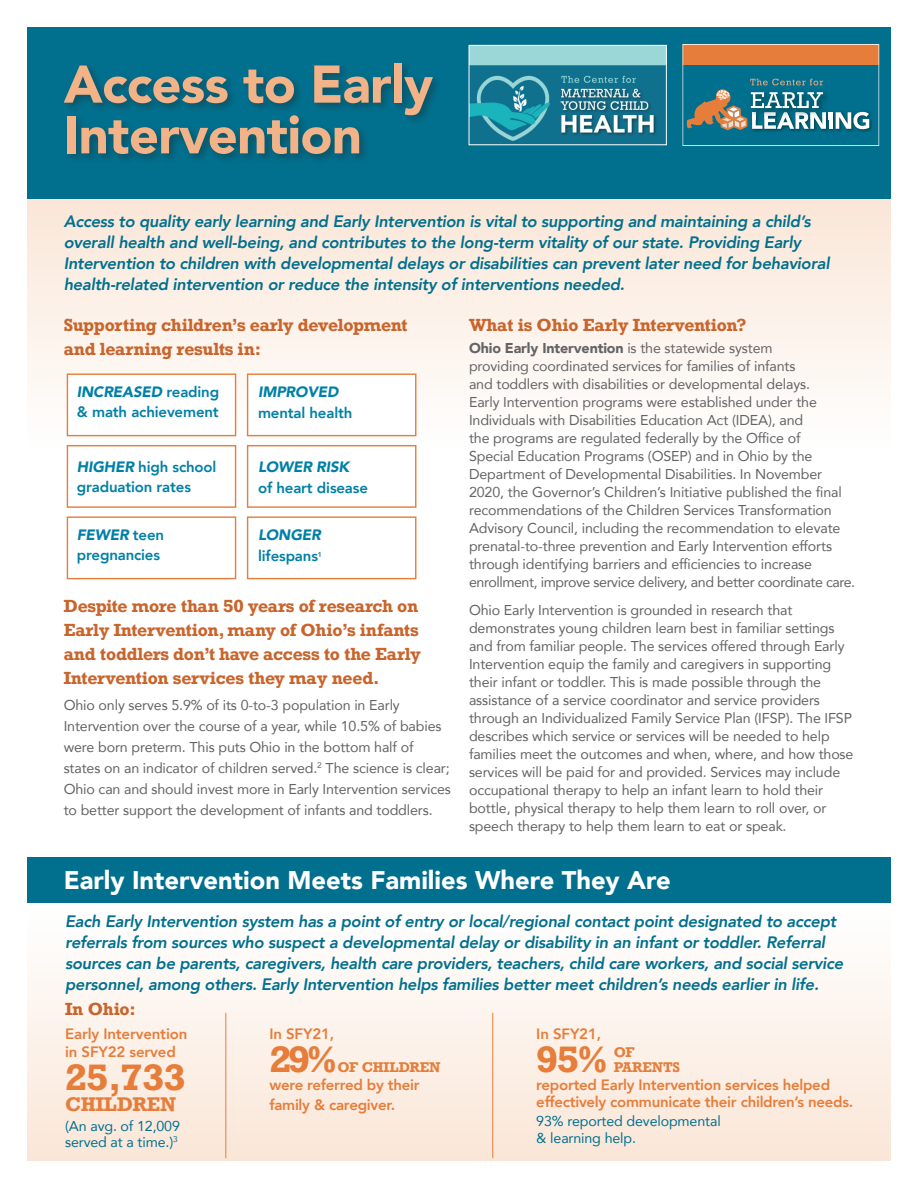
<style>
.page{position:relative;width:918px;height:1188px;background:#fff}
.page>*{position:absolute;margin:0;border:0;box-sizing:border-box;transform-origin:0 0}
.t1{font:900 52.5px/50.7px "Avenir";letter-spacing:-.01em;color:#f1b387}
.t2{font:700 34.5px "Rockwell";letter-spacing:-.01em;color:#e67d3a}
.t3{font:900 25.5px "Avenir";color:#fff}
.t4{font:700 18.6px "Rockwell";letter-spacing:-.01em;color:#e67d3a}
.t5{font:italic 800 16.5px/21px "Avenir";letter-spacing:-.015em;color:#01708e}
.t6{font:700 16.5px/24px "Rockwell";letter-spacing:-.02em;color:#c9652c}
.t7{font:800 15px/18px "Avenir";letter-spacing:-.015em;color:#e67d3a}
.t8{font:800 15px/19.5px "Avenir";letter-spacing:-.01em;color:#0080a6}
.t9{font:italic 900 15px "Avenir";letter-spacing:-.01em;color:#0080a6}
.t10{font:14.25px/18px "Avenir";letter-spacing:-.01em;color:#636366}
.t11{font:14.25px/16.5px "Avenir";letter-spacing:-.01em;color:#01708e}
.t12{font:700 13.2px/15.6px "Rockwell";letter-spacing:-.01em;color:#e67d3a}
.s1{font-weight:900}
.s2{font-weight:900;font-style:italic}
</style>
<div class="page">
<div style="left:27px;top:891px;width:864px;height:270px;background:linear-gradient(to bottom,#fff,#fae6d7)"></div>
<div style="left:27px;top:199px;width:864px;height:270px;background:linear-gradient(to bottom,#fae6d7,#fff)"></div>
<div style="left:27px;top:27px;width:864px;height:172px;background:#01708e"></div>
<div style="left:60px;top:59px;width:383px;height:106px;background:#231f20;opacity:.4"></div>
<div style="left:27px;top:857px;width:864px;height:46px;background:#01708e"></div>
<svg style="left:683px;top:44px;width:196px;height:102px"></svg>
<hr style="left:226px;top:1013px;width:1px;height:145px;background:#e67d3a">
<hr style="left:493px;top:1013px;width:1px;height:145px;background:#e67d3a">
<div style="left:67px;top:373px;width:169px;height:63px;background:#fff;border:1px solid #e67d3a"></div>
<div style="left:247px;top:373px;width:169px;height:63px;background:#fff;border:1px solid #e67d3a"></div>
<div style="left:247px;top:445px;width:169px;height:63px;background:#fff;border:1px solid #e67d3a"></div>
<div style="left:247px;top:516px;width:169px;height:63px;background:#fff;border:1px solid #e67d3a"></div>
<div style="left:67px;top:445px;width:169px;height:63px;background:#fff;border:1px solid #e67d3a"></div>
<div style="left:67px;top:516px;width:169px;height:63px;background:#fff;border:1px solid #e67d3a"></div>
<img style="left:471px;top:47px;width:194px;height:96px">
<div style="left:469px;top:45px;width:198px;height:100px;border:1px solid #fff"></div>
<h1 class="t1" style="left:64px;top:58px;width:371px">Access to Early<br>Intervention</h1>
<p class="t5" style="left:64px;top:210px;width:768px">Access to quality early learning and Early Intervention is vital to supporting and maintaining a child’s overall health and well-being, and contributes to the long-term vitality of our state. Providing Early Intervention to children with developmental delays or disabilities can prevent later need for behavioral health-related intervention or reduce the intensity of interventions needed.</p>
<p class="t6" style="left:64px;top:313px;width:345px">Supporting children’s early development and learning results in:</p>
<p class="t6" style="left:469px;top:313px;width:279px">What is Ohio Early Intervention?</p>
<p class="t10" style="left:469px;top:338px;width:388px"><span class="s1">Ohio Early Intervention</span> is the statewide system<br>providing coordinated services for families of infants<br>and toddlers with disabilities or developmental delays.<br>Early Intervention programs were established under the Individuals with Disabilities Education Act (IDEA), and<br>the programs are regulated federally by the Office of<br>Special Education Programs (OSEP) and in Ohio by the Department of Developmental Disabilities. In November 2020, the Governor’s Children’s Initiative published the final recommendations of the Children Services Transformation Advisory Council, including the recommendation to elevate prenatal-to-three prevention and Early Intervention efforts through identifying barriers and efficiencies to increase enrollment, improve service delivery, and better coordinate care.</p>
<p class="t10" style="left:469px;top:601px;width:386px">Ohio Early Intervention is grounded in research that demonstrates young children learn best in familiar settings and from familiar people. The services offered through Early Intervention equip the family and caregivers in supporting their infant or toddler. This is made possible through the assistance of a service coordinator and service providers through an Individualized Family Service Plan (IFSP). The IFSP describes which service or services will be needed to help families meet the outcomes and when, where, and how those services will be paid for and provided. Services may include occupational therapy to help an infant learn to hold their bottle, physical therapy to help them learn to roll over, or speech therapy to help them learn to eat or speak.</p>
<p class="t8" style="left:77px;top:382px;width:144px"><span class="s2">INCREASED</span> reading &amp; math achievement</p>
<p class="t9" style="left:258px;top:380px;width:82px">IMPROVED</p>
<p class="t8" style="left:258px;top:403px;width:96px">mental health</p>
<p class="t8" style="left:77px;top:457px;width:141px"><span class="s2">HIGHER</span> high school graduation rates</p>
<p class="t9" style="left:258px;top:455px;width:93px">LOWER RISK</p>
<p class="t8" style="left:258px;top:478px;width:111px">of heart disease</p>
<p class="t8" style="left:77px;top:525px;width:89px"><span class="s2">FEWER</span> teen pregnancies</p>
<p class="t8" style="left:258px;top:525px;width:65px;line-height:21px"><span class="s2">LONGER </span>lifespans<sup>1</sup></p>
<p class="t6" style="left:64px;top:594px;width:359px">Despite more than 50 years of research on Early Intervention, many of Ohio’s infants and toddlers don’t have access to the Early Intervention services they may need.</p>
<p class="t10" style="left:64px;top:694px;width:389px;line-height:21px">Ohio only serves 5.9% of its 0-to-3 population in Early Intervention over the course of a year, while 10.5% of babies were born preterm. This puts Ohio in the bottom half of states on an indicator of children served.<sup>2</sup> The science is clear; Ohio can and should invest more in Early Intervention services to better support the development of infants and toddlers.</p>
<h3 class="t3" style="left:64px;top:858px;width:609px">Early Intervention Meets Families Where They Are</h3>
<p class="t5" style="left:65px;top:911px;width:780px">Each Early Intervention system has a point of entry or local/regional contact point designated to accept referrals from sources who suspect a developmental delay or disability in an infant or toddler. Referral sources can be parents, caregivers, health care providers, teachers, child care workers, and social service personnel, among others. Early Intervention helps families better meet children’s needs earlier in life.</p>
<p class="t6" style="left:65px;top:997px;width:72px">In Ohio:</p>
<p class="t7" style="left:65px;top:1025px;width:124px">Early Intervention in SFY22 served</p>
<h2 class="t2" style="left:65px;top:1055px;width:122px">25,733</h2>
<h3 class="t4" style="left:65px;top:1092px;width:112px">CHILDREN</h3>
<p class="t11" style="left:65px;top:1117px;width:116px">(An avg. of 12,009 served at a time.)<sup>3</sup></p>
<p class="t7" style="left:269px;top:1025px;width:66px">In SFY21,</p>
<h2 class="t2" style="left:269px;top:1037px;width:69px">29%</h2>
<p class="t7" style="left:536px;top:1025px;width:66px">In SFY21,</p>
<h2 class="t2" style="left:536px;top:1037px;width:73px">95%</h2>
<p class="t7" style="left:536px;top:1077px;width:318px;line-height:16.5px">reported Early Intervention services helped effectively communicate their children’s needs.</p>
<p class="t11" style="left:536px;top:1112px;width:186px">93% reported developmental &amp; learning help.</p>
<p class="t12" style="left:614px;top:1044px;width:68px">OF<br>PARENTS</p>
<p class="t12" style="left:338px;top:1059px;width:105px">OF CHILDREN</p>
<p class="t7" style="left:269px;top:1075px;width:152px;line-height:19.5px">were referred by their family &amp; caregiver.</p>
</div>
